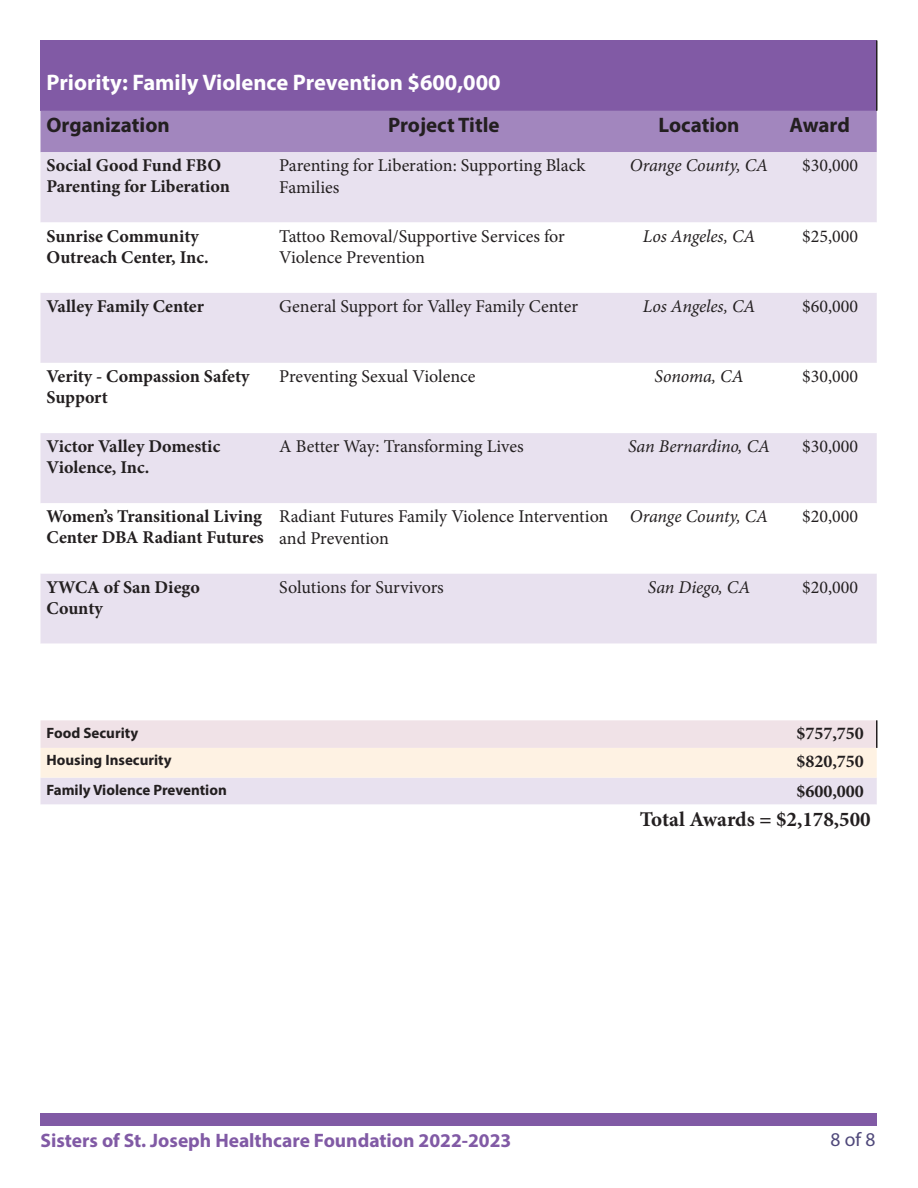
<style>
.page{position:relative;width:918px;height:1188px;background:#fff}
.page>*{position:absolute;margin:0;border:0;box-sizing:border-box;transform-origin:0 0}
.t1{font:700 22.5px "Myriad Pro";color:#fff}
.t2{font:700 21px "Myriad Pro";color:#231f20}
.t3{font:700 21px "Minion Pro";color:#231f20}
.t4{font:700 19.5px "Myriad Pro";color:#815aa5}
.t5{font:19.5px "Myriad Pro";color:#4f487a}
.t6{font:18px/21.6px "Minion Pro";color:#231f20}
.t7{font:700 18px/21px "Minion Pro";color:#231f20}
.t8{font:italic 18px "Minion Pro";letter-spacing:-.005em;color:#231f20}
.t9{font:700 15px "Myriad Pro";color:#231f20}
</style>
<div class="page">
<div style="left:40px;top:40px;width:837px;height:71px;background:#815aa5"></div>
<div style="left:40px;top:111px;width:837px;height:41px;background:#a286be"></div>
<div style="left:40px;top:152px;width:837px;height:70px;background:#e8e1ef"></div>
<svg style="left:40px;top:293px;width:837px;height:512px;fill:#e8e1ef"></svg>
<svg style="left:40px;top:720px;width:837px;height:58px;background:#f7eae5"></svg>
<hr style="left:876px;top:40px;width:2px;height:71px;background:#231f20">
<hr style="left:876px;top:720px;width:2px;height:28px;background:#231f20">
<div style="left:40px;top:1113px;width:838px;height:13px;background:#815aa5"></div>
<p class="t1" style="left:46px;top:68px;width:456px">Priority: Family Violence Prevention $600,000</p>
<p class="t2" style="left:46px;top:112px;width:125px">Organization</p>
<p class="t2" style="left:388px;top:112px;width:113px">Project Title</p>
<p class="t2" style="left:659px;top:112px;width:83px">Location</p>
<p class="t2" style="left:790px;top:112px;width:62px">Award</p>
<p class="t7" style="left:46px;top:155px;width:176px">Social Good Fund FBO</p>
<p class="t7" style="left:46px;top:176px;width:185px">Parenting for Liberation</p>
<p class="t6" style="left:279px;top:155px;width:308px">Parenting for Liberation: Supporting Black<br>Families</p>
<p class="t8" style="left:630px;top:153px;width:140px">Orange County, CA</p>
<p class="t6" style="left:802px;top:155px;width:57px">$30,000</p>
<p class="t7" style="left:46px;top:225px;width:154px">Sunrise Community</p>
<p class="t7" style="left:46px;top:246px;width:164px">Outreach Center, Inc.</p>
<p class="t6" style="left:279px;top:225px;width:287px">Tattoo Removal/Supportive Services for<br>Violence Prevention</p>
<p class="t8" style="left:643px;top:224px;width:114px">Los Angeles, CA</p>
<p class="t6" style="left:802px;top:225px;width:57px">$25,000</p>
<p class="t7" style="left:46px;top:295px;width:159px">Valley Family Center</p>
<p class="t6" style="left:279px;top:295px;width:300px">General Support for Valley Family Center</p>
<p class="t8" style="left:643px;top:294px;width:114px">Los Angeles, CA</p>
<p class="t6" style="left:802px;top:295px;width:57px">$60,000</p>
<p class="t7" style="left:46px;top:365px;width:205px">Verity - Compassion Safety<br>Support</p>
<p class="t6" style="left:279px;top:366px;width:198px">Preventing Sexual Violence</p>
<p class="t8" style="left:655px;top:364px;width:91px">Sonoma, CA</p>
<p class="t6" style="left:802px;top:366px;width:57px">$30,000</p>
<p class="t7" style="left:46px;top:436px;width:175px">Victor Valley Domestic</p>
<p class="t7" style="left:46px;top:457px;width:104px">Violence, Inc.</p>
<p class="t6" style="left:279px;top:436px;width:246px">A Better Way: Transforming Lives</p>
<p class="t8" style="left:628px;top:434px;width:143px">San Bernardino, CA</p>
<p class="t6" style="left:802px;top:436px;width:57px">$30,000</p>
<p class="t7" style="left:46px;top:506px;width:219px">Women’s Transitional Living<br>Center DBA Radiant Futures</p>
<p class="t6" style="left:279px;top:506px;width:331px">Radiant Futures Family Violence Intervention and Prevention</p>
<p class="t8" style="left:630px;top:504px;width:140px">Orange County, CA</p>
<p class="t6" style="left:802px;top:506px;width:57px">$20,000</p>
<p class="t7" style="left:46px;top:576px;width:155px">YWCA of San Diego</p>
<p class="t7" style="left:46px;top:597px;width:58px">County</p>
<p class="t6" style="left:279px;top:576px;width:166px">Solutions for Survivors</p>
<p class="t8" style="left:648px;top:575px;width:104px">San Diego, CA</p>
<p class="t6" style="left:802px;top:576px;width:57px">$20,000</p>
<p class="t9" style="left:46px;top:723px;width:93px">Food Security</p>
<p class="t7" style="left:796px;top:723px;width:69px">$757,750</p>
<p class="t9" style="left:46px;top:750px;width:127px">Housing Insecurity</p>
<p class="t7" style="left:796px;top:751px;width:69px">$820,750</p>
<p class="t9" style="left:46px;top:780px;width:182px">Family Violence Prevention</p>
<p class="t7" style="left:796px;top:780px;width:69px">$600,000</p>
<p class="t3" style="left:640px;top:804px;width:232px">Total Awards = $2,178,500</p>
<p class="t4" style="left:40px;top:1128px;width:472px">Sisters of St. Joseph Healthcare Foundation 2022-2023</p>
<p class="t5" style="left:831px;top:1128px;width:46px">8 of 8</p>
</div>
